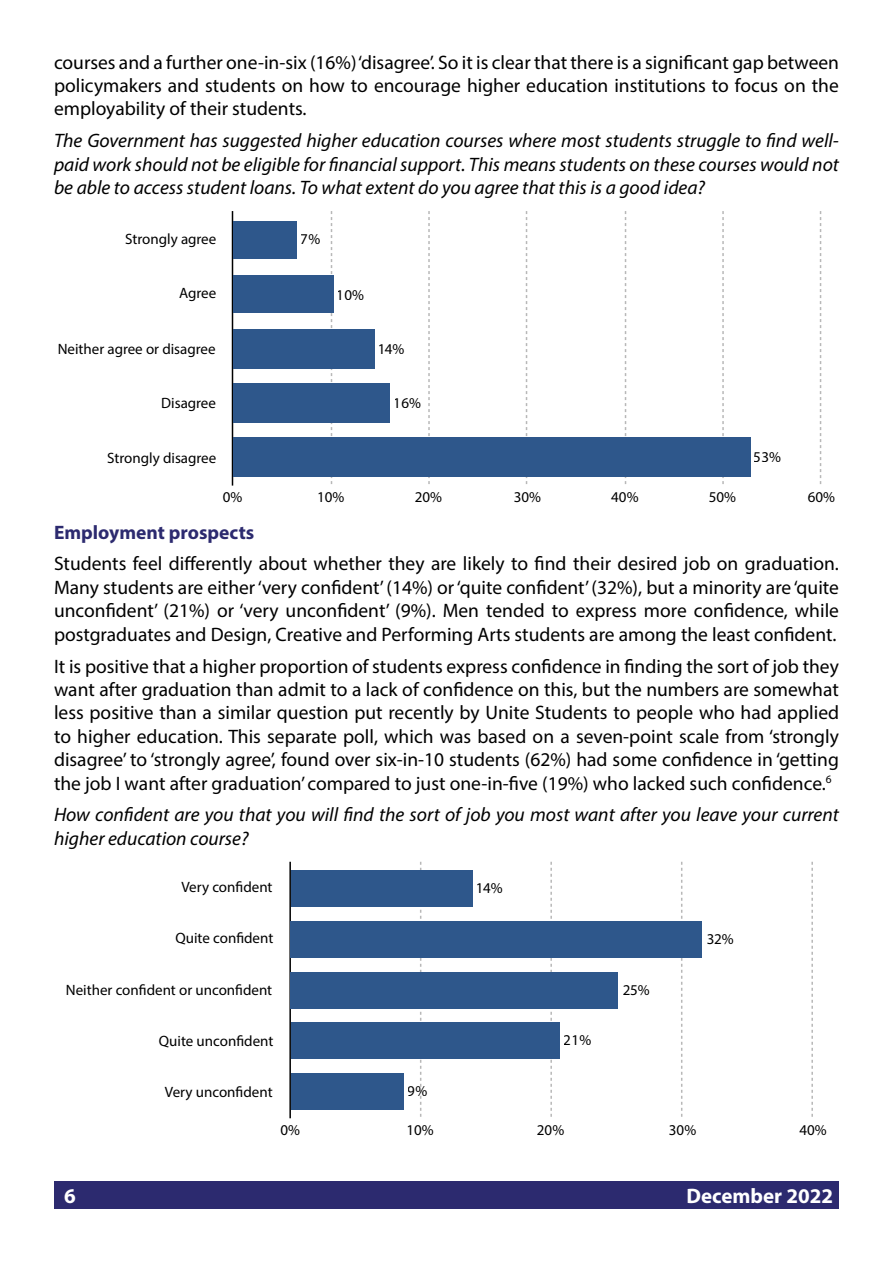
<style>
.page{position:relative;width:893px;height:1263px;background:#fff}
.page>*{position:absolute;margin:0;border:0;box-sizing:border-box;transform-origin:0 0}
.t1{font:700 21px "Myriad Pro";color:#fff}
.t2{font:19.5px/23.4px "Myriad Pro";color:#000;text-align:justify}
.t3{font:italic 19.5px/23.4px "Myriad Pro";color:#000;text-align:justify}
.t4{font:700 19.5px "Myriad Pro";color:#2c2a6f}
.t5{font:15px "Myriad Pro";color:#000}
</style>
<div class="page">
<svg style="left:331px;top:211px;width:1px;height:273px"></svg>
<svg style="left:428px;top:211px;width:2px;height:273px"></svg>
<svg style="left:526px;top:211px;width:1px;height:273px"></svg>
<svg style="left:625px;top:211px;width:1px;height:273px"></svg>
<svg style="left:722px;top:211px;width:2px;height:273px"></svg>
<svg style="left:820px;top:211px;width:1px;height:273px"></svg>
<hr style="left:232px;top:212px;width:1px;height:273px;background:#000">
<div style="left:233px;top:222px;width:63px;height:37px;background:#2e578b"></div>
<div style="left:233px;top:276px;width:101px;height:37px;background:#2e578b"></div>
<div style="left:233px;top:330px;width:141px;height:39px;background:#2e578b"></div>
<div style="left:233px;top:384px;width:156px;height:39px;background:#2e578b"></div>
<div style="left:233px;top:438px;width:518px;height:39px;background:#2e578b"></div>
<svg style="left:420px;top:862px;width:1px;height:255px"></svg>
<svg style="left:550px;top:862px;width:2px;height:255px"></svg>
<svg style="left:681px;top:862px;width:1px;height:255px"></svg>
<svg style="left:811px;top:862px;width:2px;height:255px"></svg>
<hr style="left:289px;top:862px;width:2px;height:255px;background:#000">
<div style="left:291px;top:871px;width:181px;height:36px;background:#2e578b"></div>
<div style="left:291px;top:922px;width:411px;height:36px;background:#2e578b"></div>
<div style="left:291px;top:973px;width:327px;height:36px;background:#2e578b"></div>
<div style="left:291px;top:1022px;width:268px;height:36px;background:#2e578b"></div>
<div style="left:291px;top:1073px;width:112px;height:36px;background:#2e578b"></div>
<div style="left:54px;top:1182px;width:785px;height:27px;background:#2c2a6f"></div>
<p class="t2" style="left:54px;top:50px;width:787px">courses and a further one-in-six (16%) ‘disagree’. So it is clear that there is a significant gap between policymakers and students on how to encourage higher education institutions to focus on the employability of their students.</p>
<p class="t3" style="left:54px;top:129px;width:786px">The Government has suggested higher education courses where most students struggle to find well&shy;paid work should not be eligible for financial support. This means students on these courses would not be able to access student loans. To what extent do you agree that this is a good idea?</p>
<p class="t5" style="left:125px;top:230px;width:93px">Strongly agree</p>
<p class="t5" style="left:301px;top:230px;width:21px">7%</p>
<p class="t5" style="left:179px;top:284px;width:39px">Agree</p>
<p class="t5" style="left:337px;top:285px;width:29px">10%</p>
<p class="t5" style="left:58px;top:339px;width:159px">Neither agree or disagree</p>
<p class="t5" style="left:377px;top:339px;width:29px">14%</p>
<p class="t5" style="left:161px;top:393px;width:56px">Disagree</p>
<p class="t5" style="left:394px;top:393px;width:29px">16%</p>
<p class="t5" style="left:107px;top:449px;width:111px">Strongly disagree</p>
<p class="t5" style="left:754px;top:447px;width:29px">53%</p>
<p class="t5" style="left:223px;top:488px;width:21px">0%</p>
<p class="t5" style="left:317px;top:488px;width:29px">10%</p>
<p class="t5" style="left:415px;top:488px;width:29px">20%</p>
<p class="t5" style="left:514px;top:488px;width:29px">30%</p>
<p class="t5" style="left:611px;top:488px;width:29px">40%</p>
<p class="t5" style="left:709px;top:488px;width:29px">50%</p>
<p class="t5" style="left:808px;top:488px;width:29px">60%</p>
<p class="t4" style="left:54px;top:519px;width:202px">Employment prospects</p>
<p class="t2" style="left:54px;top:552px;width:786px">Students feel differently about whether they are likely to find their desired job on graduation.<br>Many students are either ‘very confident’ (14%) or ‘quite confident’ (32%), but a minority are ‘quite unconfident’ (21%) or ‘very unconfident’ (9%). Men tended to express more confidence, while postgraduates and Design, Creative and Performing Arts students are among the least confident.</p>
<p class="t2" style="left:54px;top:654px;width:787px">It is positive that a higher proportion of students express confidence in finding the sort of job they want after graduation than admit to a lack of confidence on this, but the numbers are somewhat less positive than a similar question put recently by Unite Students to people who had applied to higher education. This separate poll, which was based on a seven-point scale from ‘strongly disagree’ to ‘strongly agree’, found over six-in-10 students (62%) had some confidence in ‘getting the job I want after graduation’ compared to just one-in-five (19%) who lacked such confidence.<sup>6</sup></p>
<p class="t3" style="left:54px;top:803px;width:786px">How confident are you that you will find the sort of job you most want after you leave your current higher education course?</p>
<p class="t5" style="left:181px;top:877px;width:93px">Very confident</p>
<p class="t5" style="left:175px;top:928px;width:99px">Quite confident</p>
<p class="t5" style="left:475px;top:879px;width:29px">14%</p>
<p class="t5" style="left:706px;top:930px;width:29px">32%</p>
<p class="t5" style="left:66px;top:981px;width:208px">Neither confident or unconfident</p>
<p class="t5" style="left:159px;top:1032px;width:116px">Quite unconfident</p>
<p class="t5" style="left:165px;top:1083px;width:109px">Very unconfident</p>
<p class="t5" style="left:408px;top:1081px;width:21px">9%</p>
<p class="t5" style="left:564px;top:1030px;width:29px">21%</p>
<p class="t5" style="left:622px;top:981px;width:29px">25%</p>
<p class="t5" style="left:280px;top:1120px;width:21px">0%</p>
<p class="t5" style="left:406px;top:1120px;width:29px">10%</p>
<p class="t5" style="left:537px;top:1120px;width:29px">20%</p>
<p class="t5" style="left:669px;top:1120px;width:29px">30%</p>
<p class="t5" style="left:799px;top:1120px;width:29px">40%</p>
<p class="t1" style="left:64px;top:1182px;width:13px">6</p>
<p class="t1" style="left:686px;top:1182px;width:148px">December 2022</p>
</div>
